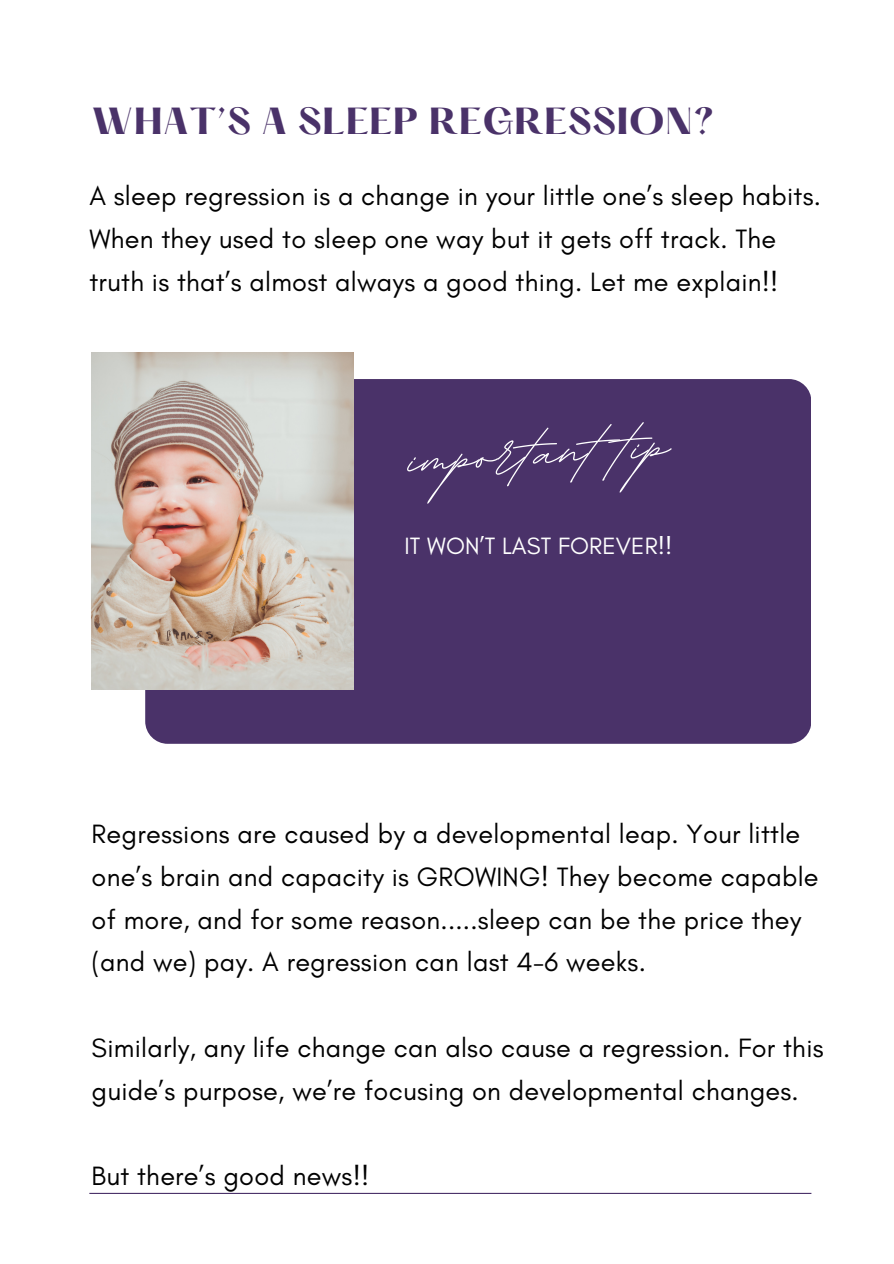
<style>
.page{position:relative;width:894px;height:1264px;background:#fff}
.page>*{position:absolute;margin:0;border:0;box-sizing:border-box;transform-origin:0 0}
.t1{font:700 82.5px "BD Script";color:#fff}
.t2{font:700 33px "Hatton";letter-spacing:.01em;color:#4a3269}
.t3{font:27px/42.8px "Glacial Indifference";letter-spacing:.01em;color:#000}
.t4{font:24px "Glacial Indifference";letter-spacing:.005em;color:#fff}
</style>
<div class="page">
<div style="left:145px;top:379px;width:665px;height:364px;background:#4a3269;border-radius:22px"></div>
<img style="left:92px;top:352px;width:262px;height:337px">
<hr style="left:89px;top:1192px;width:722px;height:1px;background:#4a3269">
<h3 class="t2" style="left:92px;top:106px;width:624px">WHAT’S A SLEEP REGRESSION?</h3>
<h2 class="t3" style="left:89px;top:174px;width:733px">A sleep regression is a change in your little one’s sleep habits.<br>When they used to sleep one way but it gets off track. The truth is that’s almost always a good thing. Let me explain!!</h2>
<h3 class="t1" style="left:405px;top:405px;width:262px;rotate:-3deg">important tip</h3>
<h3 class="t4" style="left:404px;top:531px;width:269px">IT WON’T LAST FOREVER!!</h3>
<h3 class="t3" style="left:92px;top:812px;width:728px">Regressions are caused by a developmental leap. Your little one’s brain and capacity is GROWING! They become capable of more, and for some reason.....sleep can be the price they (and we) pay. A regression can last 4-6 weeks.</h3>
<h1 class="t3" style="left:92px;top:1026px;width:733px">Similarly, any life change can also cause a regression. For this guide’s purpose, we’re focusing on developmental changes.</h1>
<p class="t3" style="left:92px;top:1154px;width:279px">But there’s good news!!</p>
</div>
